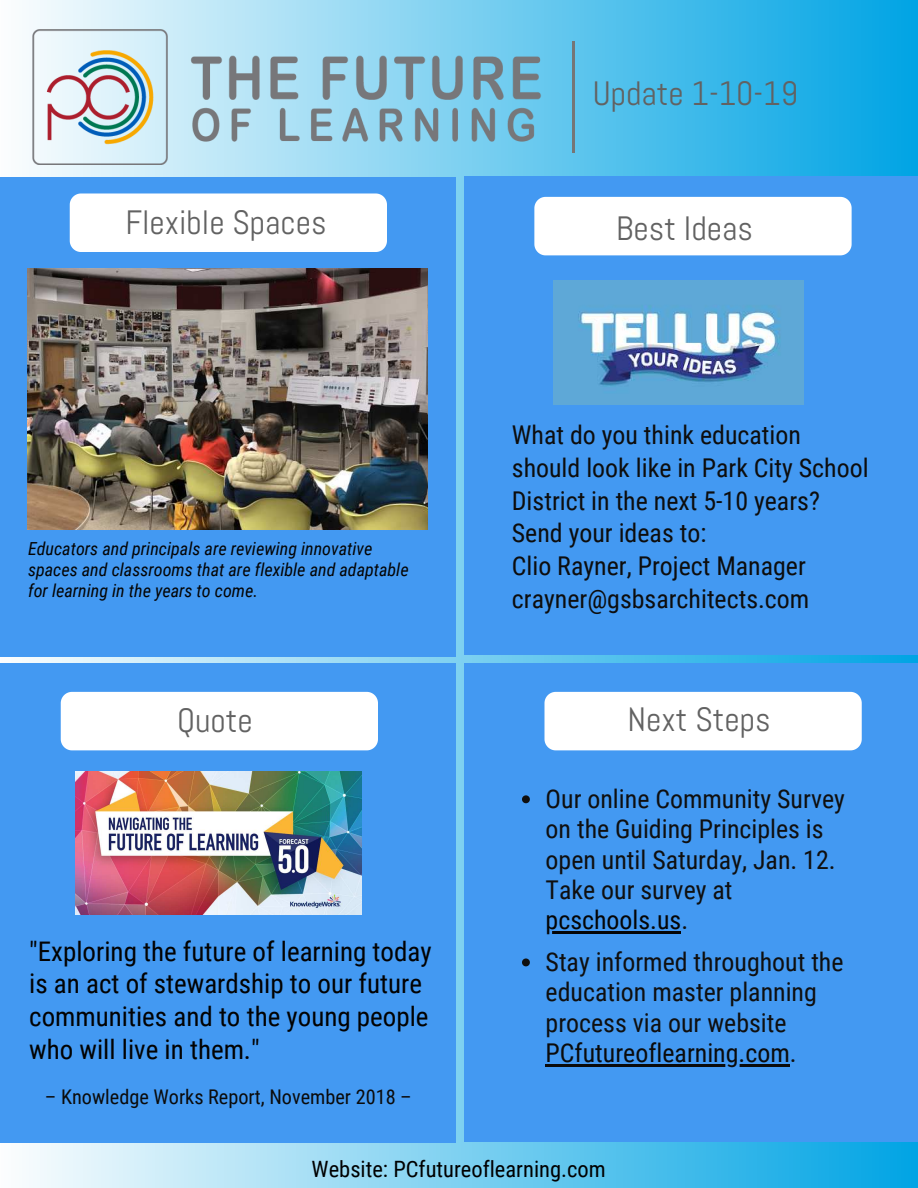
<style>
.page{position:relative;width:918px;height:1188px;background:#fff}
.page>*{position:absolute;margin:0;border:0;box-sizing:border-box;transform-origin:0 0}
.t1{font:33.75px "Abel";color:#626262}
.t2{font:27px/32.7px "Roboto Condensed";color:#020202}
.t3{font:25.8px/30.3px "Roboto Condensed";color:#0f0f0f}
.t4{font:25.8px/32.7px "Roboto Condensed";color:#0d0d0d}
.t5{font:22.5px "Roboto Condensed";color:#000}
.t6{font:20.25px "Roboto Condensed";color:#0b0b0b}
.t7{font:italic 18px/21.3px "Roboto Condensed";color:#040404}
.s1{color:#050505}
.s2{color:#0b0b0b}
</style>
<div class="page">
<div style="left:0;top:0;width:918px;height:1188px;background:linear-gradient(to right,#fbfcfc,#01a4e5)"></div>
<img style="left:33px;top:29px;width:511px;height:135px">
<hr style="left:573px;top:42px;width:2px;height:111px;background:#767676">
<div style="left:0;top:178px;width:456px;height:479px;background:#4399f2"></div>
<div style="left:0;top:664px;width:456px;height:479px;background:#4399f2"></div>
<div style="left:465px;top:664px;width:453px;height:478px;background:#4399f2"></div>
<div style="left:465px;top:177px;width:453px;height:478px;background:#4399f2"></div>
<div style="left:534px;top:197px;width:318px;height:58px;background:#fff"></div>
<div style="left:70px;top:194px;width:317px;height:58px;background:#fff"></div>
<div style="left:61px;top:692px;width:317px;height:58px;background:#fff"></div>
<div style="left:544px;top:692px;width:318px;height:58px;background:#fff"></div>
<svg style="left:522px;top:795px;width:8px;height:8px"></svg>
<hr style="left:546px;top:931px;width:135px;height:3px;background:#050505">
<svg style="left:522px;top:958px;width:8px;height:8px"></svg>
<hr style="left:546px;top:1064px;width:244px;height:2px;background:#0b0b0b">
<img style="left:75px;top:772px;width:286px;height:143px">
<img style="left:554px;top:280px;width:249px;height:125px">
<img style="left:27px;top:269px;width:401px;height:261px">
<h1 class="t1" style="left:593px;top:72px;width:207px">Update 1-10-19</h1>
<h1 class="t1" style="left:125px;top:201px;width:203px">Flexible Spaces</h1>
<h1 class="t1" style="left:616px;top:207px;width:138px">Best Ideas</h1>
<p class="t7" style="left:28px;top:537px;width:382px">Educators and principals are reviewing innovative spaces and classrooms that are flexible and adaptable for learning in the years to come.</p>
<p class="t4" style="left:512px;top:418px;width:358px">What do you think education should look like in Park City School<br>District in the next 5-10 years?<br>Send your ideas to:<br>Clio Rayner, Project Manager crayner@gsbsarchitects.com</p>
<h1 class="t1" style="left:177px;top:699px;width:77px">Quote</h1>
<h1 class="t1" style="left:628px;top:698px;width:145px">Next Steps</h1>
<p class="t2" style="left:29px;top:934px;width:404px">"Exploring the future of learning today is an act of stewardship to our future communities and to the young people who will live in them."</p>
<p class="t6" style="left:45px;top:1082px;width:369px">– Knowledge Works Report, November 2018 –</p>
<p class="t3" style="left:546px;top:782px;width:301px">Our online Community Survey on the Guiding Principles is open until Saturday, Jan. 12.<br>Take our survey at <span class="s1">pcschools.us</span>.</p>
<p class="t3" style="left:546px;top:946px;width:299px">Stay informed throughout the education master planning process via our website<br><span class="s2">PCfutureoflearning.com</span>.</p>
<p class="t5" style="left:312px;top:1153px;width:296px">Website: PCfutureoflearning.com</p>
</div>
